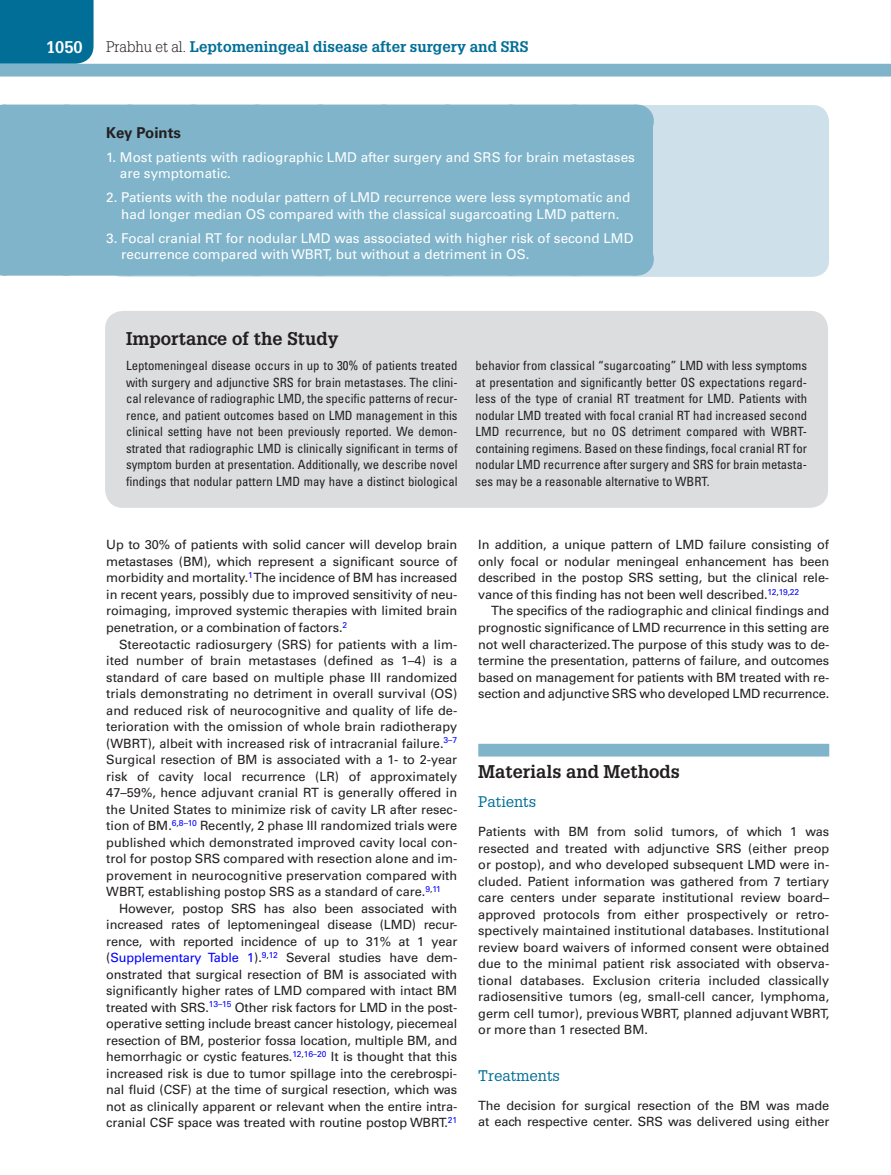
<style>
.page{position:relative;width:891px;height:1175px;background:#fff}
.page>*{position:absolute;margin:0;border:0;box-sizing:border-box;transform-origin:0 0}
.t1{font:700 18px "Glypha LT Std";color:#231f20}
.t2{font:700 16.5px "Glypha LT Std";color:#fff}
.t3{font:700 15px "Glypha LT Std";color:#006e96}
.t4{font:15px "Glypha LT Std";color:#006e96}
.t5{font:700 15px "Univers LT Std";color:#231f20}
.t6{font:13.5px/16.5px "Univers LT Std";color:#fff}
.t7{font:12.75px/16.5px "Univers LT Std";letter-spacing:-.01em;color:#231f20;text-align:justify}
.t8{font:condensed 12.75px/16.5px "Univers LT Std";color:#231f20;text-align:justify}
.s1{font-weight:300;color:#231f20}
.s2{color:#00f}
</style>
<div class="page">
<div style="left:0;top:0;width:94px;height:64px;background:#006e96"></div>
<div style="left:0;top:64px;width:891px;height:12px;background:#7fb4ca"></div>
<div style="left:106px;top:105px;width:723px;height:172px;background:#cee0ea;border-radius:16px"></div>
<div style="left:105px;top:311px;width:723px;height:197px;background:#dcdddf;border-radius:18px"></div>
<div style="left:478px;top:743px;width:351px;height:13px;background:#7fb4ca"></div>
<div style="left:3px;top:105px;width:633px;height:33px;background:#7fb4ca"></div>
<hr style="left:636px;top:105px;width:1px;height:33px;background:#7fb4ca">
<div style="left:0;top:138px;width:653px;height:44px;background:#7fb4ca"></div>
<div style="left:0;top:179px;width:653px;height:57px;background:#7fb4ca"></div>
<div style="left:0;top:219px;width:653px;height:44px;background:#7fb4ca"></div>
<div style="left:3px;top:243px;width:633px;height:33px;background:#7fb4ca"></div>
<svg style="left:66px;top:275px;width:539px;height:1px"></svg>
<hr style="left:636px;top:243px;width:1px;height:33px;background:#7fb4ca">
<p class="t2" style="left:46px;top:37px;width:38px">1050</p>
<p class="t3" style="left:106px;top:37px;width:424px"><span class="s1">Prabhu et al.</span> Leptomeningeal disease after surgery and SRS</p>
<p class="t5" style="left:106px;top:123px;width:76px">Key Points</p>
<p class="t6" style="left:120px;top:149px;width:516px;text-indent:-14px">1. Most patients with radiographic LMD after surgery and SRS for brain metastases are symptomatic.</p>
<p class="t6" style="left:106px;top:189px;width:525px;text-align:center">2. Patients with the nodular pattern of LMD recurrence were less symptomatic and had longer median OS compared with the classical sugarcoating LMD pattern.</p>
<p class="t6" style="left:121px;top:230px;width:514px;text-indent:-15px">3. Focal cranial RT for nodular LMD was associated with higher risk of second LMD recurrence compared with WBRT, but without a detriment in OS.</p>
<h1 class="t1" style="left:126px;top:327px;width:214px">Importance of the Study</h1>
<p class="t8" style="left:126px;top:357px;width:333px">Leptomeningeal disease occurs in up to 30% of patients treated with surgery and adjunctive SRS for brain metastases. The clini&shy;cal relevance of radiographic LMD, the specific patterns of recur&shy;rence, and patient outcomes based on LMD management in this clinical setting have not been previously reported. We demon&shy;strated that radiographic LMD is clinically significant in terms of symptom burden at presentation. Additionally, we describe novel findings that nodular pattern LMD may have a distinct biological</p>
<p class="t8" style="left:476px;top:357px;width:333px">behavior from classical “sugarcoating” LMD with less symptoms at presentation and significantly better OS expectations regard&shy;less of the type of cranial RT treatment for LMD. Patients with nodular LMD treated with focal cranial RT had increased second LMD recurrence, but no OS detriment compared with WBRT&shy;containing regimens. Based on these findings, focal cranial RT for nodular LMD recurrence after surgery and SRS for brain metasta&shy;ses may be a reasonable alternative to WBRT.</p>
<p class="t7" style="left:106px;top:537px;width:353px">Up to 30% of patients with solid cancer will develop brain metastases (BM), which represent a significant source of morbidity and mortality.<sup>1</sup> The incidence of BM has increased in recent years, possibly due to improved sensitivity of neu&shy;roimaging, improved systemic therapies with limited brain penetration, or a combination of factors.<sup>2</sup></p>
<p class="t7" style="left:106px;top:636px;width:353px;text-indent:13px">Stereotactic radiosurgery (SRS) for patients with a lim&shy;ited number of brain metastases (defined as 1–4) is a standard of care based on multiple phase III randomized trials demonstrating no detriment in overall survival (OS) and reduced risk of neurocognitive and quality of life de&shy;terioration with the omission of whole brain radiotherapy (WBRT), albeit with increased risk of intracranial failure.<sup>3–7<br></sup>Surgical resection of BM is associated with a 1- to 2-year risk of cavity local recurrence (LR) of approximately 47–59%, hence adjuvant cranial RT is generally offered in the United States to minimize risk of cavity LR after resec&shy;tion of BM.<sup>6</sup><sup>,</sup><sup>8–10</sup> Recently, 2 phase III randomized trials were published which demonstrated improved cavity local con&shy;trol for postop SRS compared with resection alone and im&shy;provement in neurocognitive preservation compared with WBRT, establishing postop SRS as a standard of care.<sup>9</sup><sup>,</sup><sup>11</sup></p>
<p class="t7" style="left:106px;top:900px;width:353px;text-indent:13px">However, postop SRS has also been associated with increased rates of leptomeningeal disease (LMD) recur&shy;rence, with reported incidence of up to 31% at 1 year (<span class="s2">Supplementary Table 1</span>).<sup>9</sup><sup>,</sup><sup>12</sup> Several studies have dem&shy;onstrated that surgical resection of BM is associated with significantly higher rates of LMD compared with intact BM treated with SRS.<sup>13–15</sup> Other risk factors for LMD in the post&shy;operative setting include breast cancer histology, piecemeal resection of BM, posterior fossa location, multiple BM, and hemorrhagic or cystic features.<sup>12</sup><sup>,</sup><sup>16–20</sup> It is thought that this increased risk is due to tumor spillage into the cerebrospi&shy;nal fluid (CSF) at the time of surgical resection, which was not as clinically apparent or relevant when the entire intra&shy;cranial CSF space was treated with routine postop WBRT.<sup>21</sup></p>
<p class="t7" style="left:478px;top:537px;width:352px">In addition, a unique pattern of LMD failure consisting of only focal or nodular meningeal enhancement has been described in the postop SRS setting, but the clinical rele&shy;vance of this finding has not been well described.<sup>12</sup><sup>,</sup><sup>19</sup><sup>,</sup><sup>22</sup></p>
<p class="t7" style="left:478px;top:603px;width:353px;text-indent:13px">The specifics of the radiographic and clinical findings and prognostic significance of LMD recurrence in this setting are not well characterized. The purpose of this study was to de&shy;termine the presentation, patterns of failure, and outcomes based on management for patients with BM treated with re&shy;section and adjunctive SRS who developed LMD recurrence.</p>
<h1 class="t1" style="left:478px;top:760px;width:203px">Materials and Methods</h1>
<p class="t4" style="left:478px;top:792px;width:60px">Patients</p>
<p class="t7" style="left:478px;top:823px;width:353px">Patients with BM from solid tumors, of which 1 was resected and treated with adjunctive SRS (either preop or postop), and who developed subsequent LMD were in&shy;cluded. Patient information was gathered from 7 tertiary care centers under separate institutional review board– approved protocols from either prospectively or retro&shy;spectively maintained institutional databases. Institutional review board waivers of informed consent were obtained due to the minimal patient risk associated with observa&shy;tional databases. Exclusion criteria included classically radiosensitive tumors (eg, small-cell cancer, lymphoma, germ cell tumor), previous WBRT, planned adjuvant WBRT, or more than 1 resected BM.</p>
<p class="t4" style="left:478px;top:1066px;width:83px">Treatments</p>
<p class="t7" style="left:478px;top:1097px;width:353px">The decision for surgical resection of the BM was made at each respective center. SRS was delivered using either</p>
</div>
